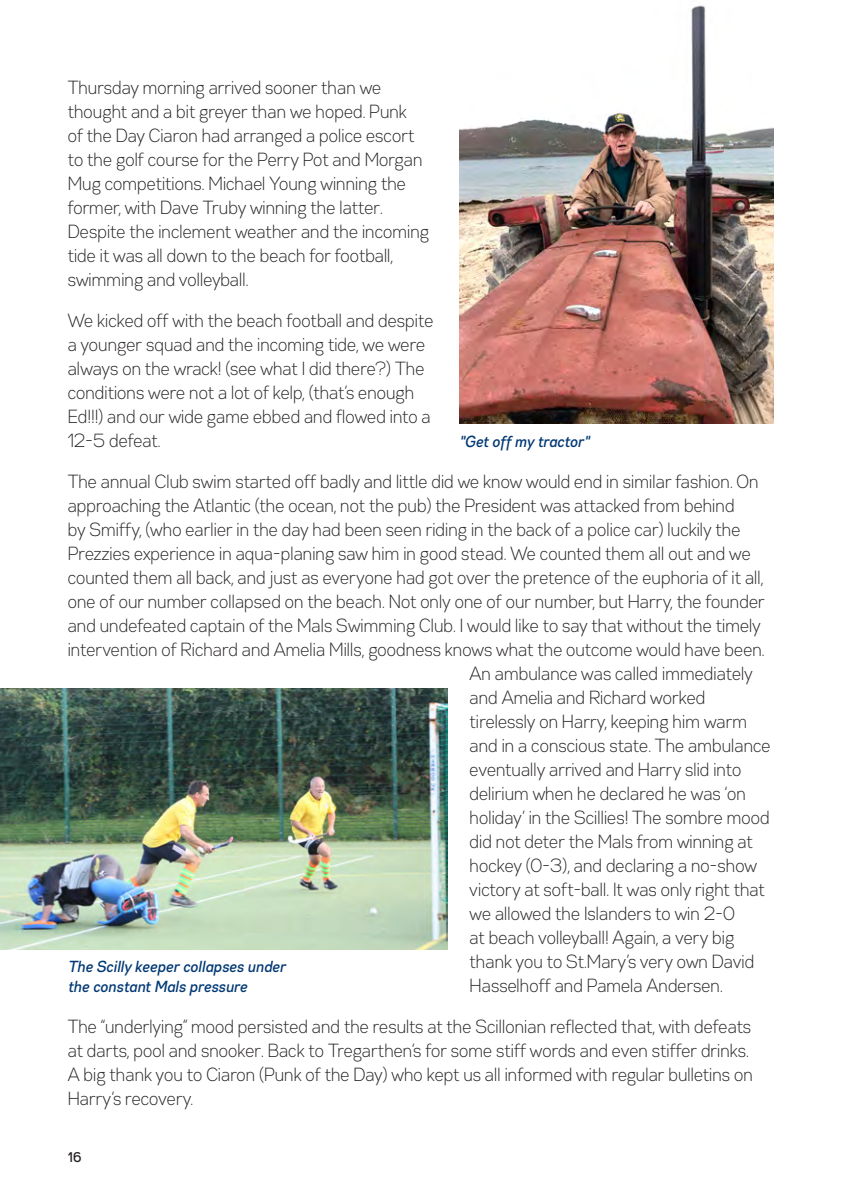
<style>
.page{position:relative;width:842px;height:1191px;background:#fff}
.page>*{position:absolute;margin:0;border:0;box-sizing:border-box;transform-origin:0 0}
.t1{font:19px/24px "Gabriel Sans Cond Light";color:#231f20}
.t2{font:16px/19.2px "Gabriel Sans Cond Medium Italic";color:#013874}
.t3{font:14px "Gabriel Sans Cond Medium";color:#231f20}
</style>
<div class="page">
<img style="left:460px;top:5px;width:314px;height:418px">
<img style="left:0;top:688px;width:447px;height:262px">
<p class="t1" style="left:68px;top:75px;width:363px">Thursday morning arrived sooner than we thought and a bit greyer than we hoped. Punk<br>of the Day Ciaron had arranged a police escort to the golf course for the Perry Pot and Morgan Mug competitions. Michael Young winning the former, with Dave Truby winning the latter.<br>Despite the inclement weather and the incoming tide it was all down to the beach for football, swimming and volleyball.</p>
<p class="t1" style="left:68px;top:308px;width:367px">We kicked off with the beach football and despite a younger squad and the incoming tide, we were always on the wrack! (see what I did there?) The conditions were not a lot of kelp, (that’s enough Ed!!!) and our wide game ebbed and flowed into a 12-5 defeat.</p>
<p class="t1" style="left:68px;top:469px;width:692px">The annual Club swim started off badly and little did we know would end in similar fashion. On</p>
<p class="t1" style="left:68px;top:493px;width:668px">approaching the Atlantic (the ocean, not the pub) the President was attacked from behind</p>
<p class="t1" style="left:68px;top:517px;width:674px">by Smiffy, (who earlier in the day had been seen riding in the back of a police car) luckily the</p>
<p class="t1" style="left:68px;top:541px;width:684px">Prezzies experience in aqua-planing saw him in good stead. We counted them all out and we</p>
<p class="t1" style="left:68px;top:565px;width:697px">counted them all back, and just as everyone had got over the pretence of the euphoria of it all,</p>
<p class="t1" style="left:68px;top:589px;width:698px">one of our number collapsed on the beach. Not only one of our number, but Harry, the founder</p>
<p class="t1" style="left:68px;top:613px;width:695px">and undefeated captain of the Mals Swimming Club. I would like to say that without the timely</p>
<p class="t1" style="left:68px;top:637px;width:698px">intervention of Richard and Amelia Mills, goodness knows what the outcome would have been.</p>
<p class="t1" style="left:470px;top:661px;width:285px">An ambulance was called immediately</p>
<p class="t1" style="left:470px;top:685px;width:237px">and Amelia and Richard worked</p>
<p class="t1" style="left:470px;top:709px;width:279px">tirelessly on Harry, keeping him warm</p>
<p class="t1" style="left:470px;top:733px;width:303px">and in a conscious state. The ambulance</p>
<p class="t1" style="left:470px;top:757px;width:273px">eventually arrived and Harry slid into</p>
<p class="t1" style="left:470px;top:781px;width:278px">delirium when he declared he was ‘on</p>
<p class="t1" style="left:470px;top:805px;width:302px">holiday’ in the Scillies! The sombre mood</p>
<p class="t1" style="left:470px;top:829px;width:285px">did not deter the Mals from winning at</p>
<p class="t1" style="left:470px;top:853px;width:289px">hockey (0-3), and declaring a no-show</p>
<p class="t1" style="left:470px;top:877px;width:297px">victory at soft-ball. It was only right that</p>
<p class="t1" style="left:470px;top:901px;width:267px">we allowed the Islanders to win 2-0</p>
<p class="t1" style="left:470px;top:925px;width:266px">at beach volleyball! Again, a very big</p>
<p class="t1" style="left:470px;top:949px;width:286px">thank you to St.Mary’s very own David</p>
<p class="t1" style="left:470px;top:973px;width:255px">Hasselhoff and Pamela Andersen.</p>
<p class="t1" style="left:68px;top:1014px;width:687px">The “underlying” mood persisted and the results at the Scillonian reflected that, with defeats at darts, pool and snooker. Back to Tregarthen’s for some stiff words and even stiffer drinks.<br>A big thank you to Ciaron (Punk of the Day) who kept us all informed with regular bulletins on Harry’s recovery.</p>
<p class="t2" style="left:460px;top:431px;width:131px">"Get off my tractor"</p>
<p class="t2" style="left:68px;top:957px;width:219px">The Scilly keeper collapses under the constant Mals pressure</p>
<p class="t3" style="left:68px;top:1148px;width:15px">16</p>
</div>
